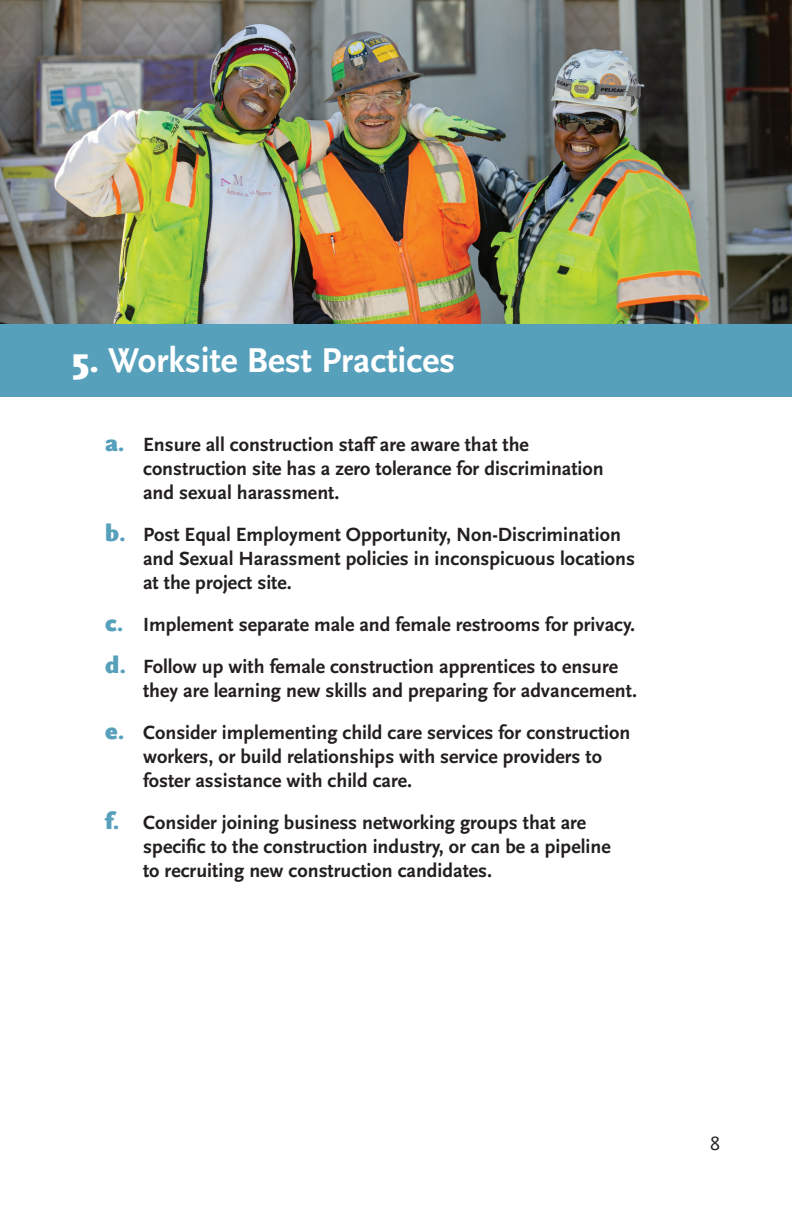
<style>
.page{position:relative;width:792px;height:1224px;background:#fff}
.page>*{position:absolute;margin:0;border:0;box-sizing:border-box;transform-origin:0 0}
.t1{font:700 36px "Scala Sans Pro";color:#fff}
.t2{font:700 20px/24px "Scala Sans Pro";color:#231f20}
.t3{font:20px "Scala Sans Pro";color:#231f20}
.s1{font-weight:900}
.s2{font-weight:900;font-size:24px;color:#57a0bc}
</style>
<div class="page">
<img style="left:0;top:0;width:792px;height:324px">
<div style="left:0;top:324px;width:792px;height:73px;background:#57a0bc"></div>
<h1 class="t1" style="left:72px;top:340px;width:385px"><span class="s1">5.</span> Worksite Best Practices</h1>
<p class="t2" style="left:143px;top:433px;width:462px;text-indent:-38px"><span class="s2">a.</span> Ensure all construction staff are aware that the construction site has a zero tolerance for discrimination and sexual harassment.</p>
<p class="t2" style="left:143px;top:523px;width:494px;text-indent:-38px"><span class="s2">b.</span> Post Equal Employment Opportunity, Non-Discrimination and Sexual Harassment policies in inconspicuous locations at the project site.</p>
<p class="t2" style="left:105px;top:604px;width:532px;line-height:42px"><span class="s2">c.</span> Implement separate male and female restrooms for privacy. <span class="s2">d.</span> Follow up with female construction apprentices to ensure</p>
<p class="t2" style="left:105px;top:670px;width:533px;line-height:42px;text-indent:38px">they are learning new skills and preparing for advancement. <span class="s2">e.</span> Consider implementing child care services for construction</p>
<p class="t2" style="left:143px;top:745px;width:460px">workers, or build relationships with service providers to foster assistance with child care.</p>
<p class="t2" style="left:143px;top:811px;width:469px;text-indent:-38px"><span class="s2">f.</span> Consider joining business networking groups that are specific to the construction industry, or can be a pipeline to recruiting new construction candidates.</p>
<p class="t3" style="left:710px;top:1132px;width:11px">8</p>
</div>
